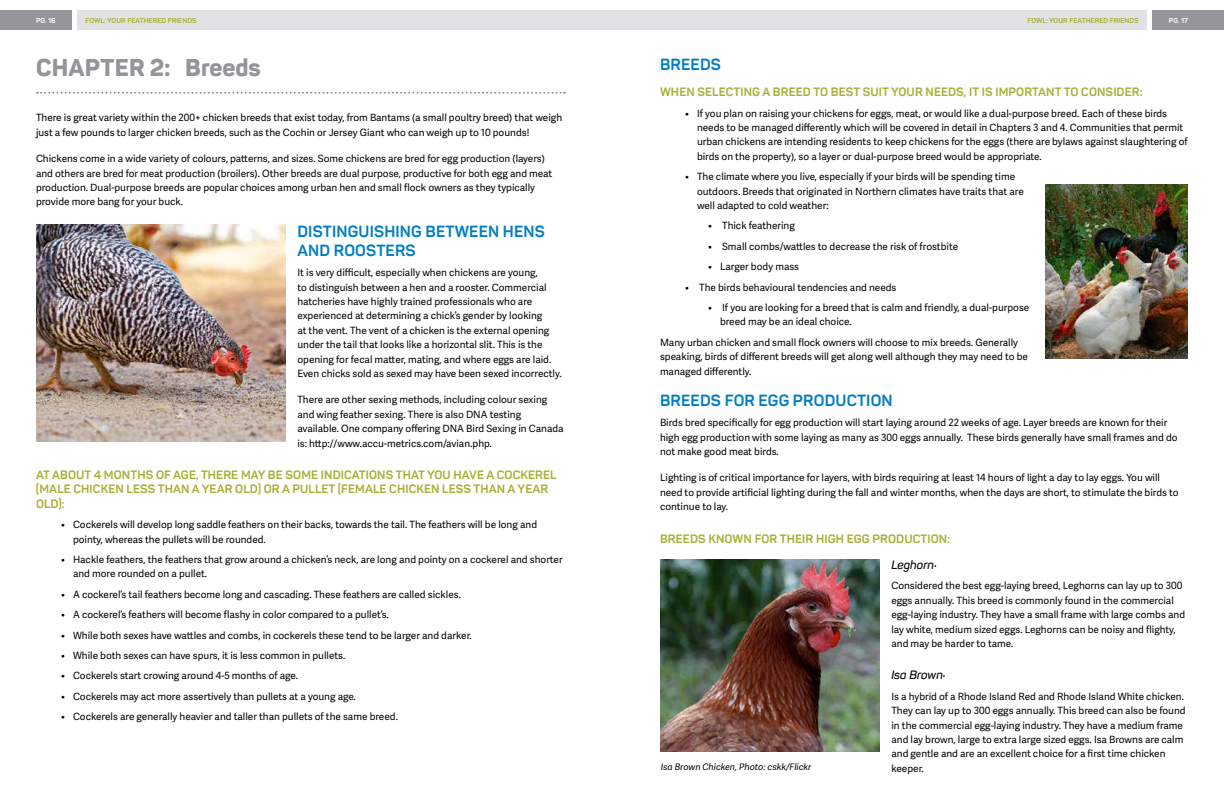
<style>
.page{position:relative;width:1224px;height:792px;background:#fff}
.page>*{position:absolute;margin:0;border:0;box-sizing:border-box;transform-origin:0 0}
.t1{font:800 24px "Panton";letter-spacing:.01em;color:#939598}
.t2{font:700 16px/19.2px "Panton";letter-spacing:.01em;color:#007dc3}
.t3{font:700 12px/14.4px "Panton";letter-spacing:.01em;color:#a9ae36}
.t4{font:italic 600 12px "Panton";color:#000}
.t5{font:10px/14.4px "Adelle Sans";color:#000}
.t6{font:italic 9px "Adelle Sans";color:#000}
.t7{font:700 7px "Panton";letter-spacing:.01em;color:#a9ae36}
.t8{font:700 7px "Panton";letter-spacing:.005em;color:#fff}
</style>
<div class="page">
<div style="left:612px;top:11px;width:535px;height:19px;background:#e1e2e3"></div>
<div style="left:1153px;top:11px;width:71px;height:19px;background:#939598"></div>
<div style="left:77px;top:11px;width:535px;height:19px;background:#e1e2e3"></div>
<div style="left:0;top:11px;width:71px;height:19px;background:#939598"></div>
<svg style="left:37px;top:92px;width:528px;height:2px"></svg>
<img style="left:36px;top:225px;width:249px;height:216px">
<img style="left:661px;top:559px;width:218px;height:193px">
<img style="left:1046px;top:184px;width:142px;height:175px">
<p class="t8" style="left:36px;top:16px;width:21px">PG. 16</p>
<p class="t7" style="left:85px;top:16px;width:113px">FOWL: YOUR FEATHERED FRIENDS</p>
<p class="t7" style="left:1027px;top:16px;width:113px">FOWL: YOUR FEATHERED FRIENDS</p>
<p class="t8" style="left:1169px;top:16px;width:21px">PG. 17</p>
<h1 class="t1" style="left:36px;top:52px;width:226px">CHAPTER 2: Breeds</h1>
<h2 class="t2" style="left:660px;top:54px;width:62px">BREEDS</h2>
<p class="t3" style="left:660px;top:85px;width:484px">WHEN SELECTING A BREED TO BEST SUIT YOUR NEEDS, IT IS IMPORTANT TO CONSIDER:</p>
<p class="t5" style="left:697px;top:106px;width:492px;text-indent:-12px">• If you plan on raising your chickens for eggs, meat, or would like a dual-purpose breed. Each of these birds needs to be managed differently which will be covered in detail in Chapters 3 and 4. Communities that permit urban chickens are intending residents to keep chickens for the eggs (there are bylaws against slaughtering of birds on the property), so a layer or dual-purpose breed would be appropriate.</p>
<p class="t5" style="left:697px;top:169px;width:328px;text-indent:-12px">• The climate where you live, especially if your birds will be spending time outdoors. Breeds that originated in Northern climates have traits that are well adapted to cold weather:</p>
<p class="t5" style="left:708px;top:218px;width:88px">• Thick feathering</p>
<p class="t5" style="left:708px;top:239px;width:252px">• Small combs/wattles to decrease the risk of frostbite</p>
<p class="t5" style="left:708px;top:259px;width:93px">• Larger body mass</p>
<p class="t5" style="left:685px;top:280px;width:213px">• The birds behavioural tendencies and needs</p>
<p class="t5" style="left:720px;top:300px;width:311px;text-indent:-12px">• If you are looking for a breed that is calm and friendly, a dual-purpose breed may be an ideal choice.</p>
<p class="t5" style="left:660px;top:335px;width:369px">Many urban chicken and small flock owners will choose to mix breeds. Generally speaking, birds of different breeds will get along well although they may need to be managed differently.</p>
<h2 class="t2" style="left:660px;top:390px;width:234px">BREEDS FOR EGG PRODUCTION</h2>
<p class="t5" style="left:660px;top:415px;width:519px">Birds bred specifically for egg production will start laying around 22 weeks of age. Layer breeds are known for their high egg production with some laying as many as 300 eggs annually. These birds generally have small frames and do not make good meat birds.</p>
<p class="t5" style="left:660px;top:470px;width:520px">Lighting is of critical importance for layers, with birds requiring at least 14 hours of light a day to lay eggs. You will need to provide artificial lighting during the fall and winter months, when the days are short, to stimulate the birds to continue to lay.</p>
<p class="t3" style="left:660px;top:531px;width:292px">BREEDS KNOWN FOR THEIR HIGH EGG PRODUCTION:</p>
<p class="t4" style="left:891px;top:557px;width:47px">Leghorn:</p>
<p class="t5" style="left:891px;top:578px;width:295px">Considered the best egg-laying breed, Leghorns can lay up to 300 eggs annually. This breed is commonly found in the commercial egg-laying industry. They have a small frame with large combs and lay white, medium sized eggs. Leghorns can be noisy and flighty, and may be harder to tame.</p>
<p class="t4" style="left:891px;top:668px;width:56px">Isa Brown:</p>
<p class="t5" style="left:891px;top:689px;width:296px">Is a hybrid of a Rhode Island Red and Rhode Island White chicken.<br>They can lay up to 300 eggs annually. This breed can also be found in the commercial egg-laying industry. They have a medium frame and lay brown, large to extra large sized eggs. Isa Browns are calm and gentle and are an excellent choice for a first time chicken keeper.</p>
<p class="t5" style="left:36px;top:110px;width:528px">There is great variety within the 200+ chicken breeds that exist today, from Bantams (a small poultry breed) that weigh just a few pounds to larger chicken breeds, such as the Cochin or Jersey Giant who can weigh up to 10 pounds!</p>
<p class="t5" style="left:36px;top:151px;width:518px">Chickens come in a wide variety of colours, patterns, and sizes. Some chickens are bred for egg production (layers) and others are bred for meat production (broilers). Other breeds are dual purpose, productive for both egg and meat production. Dual-purpose breeds are popular choices among urban hen and small flock owners as they typically provide more bang for your buck.</p>
<h2 class="t2" style="left:298px;top:221px;width:249px">DISTINGUISHING BETWEEN HENS<br>AND ROOSTERS</h2>
<p class="t5" style="left:297px;top:265px;width:266px">It is very difficult, especially when chickens are young,<br>to distinguish between a hen and a rooster. Commercial hatcheries have highly trained professionals who are experienced at determining a chick’s gender by looking<br>at the vent. The vent of a chicken is the external opening under the tail that looks like a horizontal slit. This is the opening for fecal matter, mating, and where eggs are laid.<br>Even chicks sold as sexed may have been sexed incorrectly.</p>
<p class="t5" style="left:297px;top:392px;width:268px">There are other sexing methods, including colour sexing and wing feather sexing. There is also DNA testing available. One company offering DNA Bird Sexing in Canada is: http://www.accu-metrics.com/avian.php.</p>
<p class="t3" style="left:36px;top:467px;width:522px">AT ABOUT 4 MONTHS OF AGE, THERE MAY BE SOME INDICATIONS THAT YOU HAVE A COCKEREL (MALE CHICKEN LESS THAN A YEAR OLD) OR A PULLET (FEMALE CHICKEN LESS THAN A YEAR<br>OLD):</p>
<p class="t5" style="left:73px;top:517px;width:466px;text-indent:-12px">• Cockerels will develop long saddle feathers on their backs, towards the tail. The feathers will be long and pointy, whereas the pullets will be rounded.</p>
<p class="t5" style="left:73px;top:552px;width:491px;text-indent:-12px">• Hackle feathers, the feathers that grow around a chicken’s neck, are long and pointy on a cockerel and shorter and more rounded on a pullet.</p>
<p class="t5" style="left:61px;top:587px;width:401px">• A cockerel’s tail feathers become long and cascading. These feathers are called sickles.</p>
<p class="t5" style="left:61px;top:607px;width:329px">• A cockerel’s feathers will become flashy in color compared to a pullet’s.</p>
<p class="t5" style="left:61px;top:627px;width:412px">• While both sexes have wattles and combs, in cockerels these tend to be larger and darker.</p>
<p class="t5" style="left:61px;top:648px;width:286px">• While both sexes can have spurs, it is less common in pullets.</p>
<p class="t5" style="left:61px;top:668px;width:238px">• Cockerels start crowing around 4-5 months of age.</p>
<p class="t5" style="left:61px;top:689px;width:296px">• Cockerels may act more assertively than pullets at a young age.</p>
<p class="t5" style="left:61px;top:709px;width:338px">• Cockerels are generally heavier and taller than pullets of the same breed.</p>
<p class="t6" style="left:661px;top:761px;width:152px">Isa Brown Chicken, Photo: cskk/Flickr</p>
</div>
